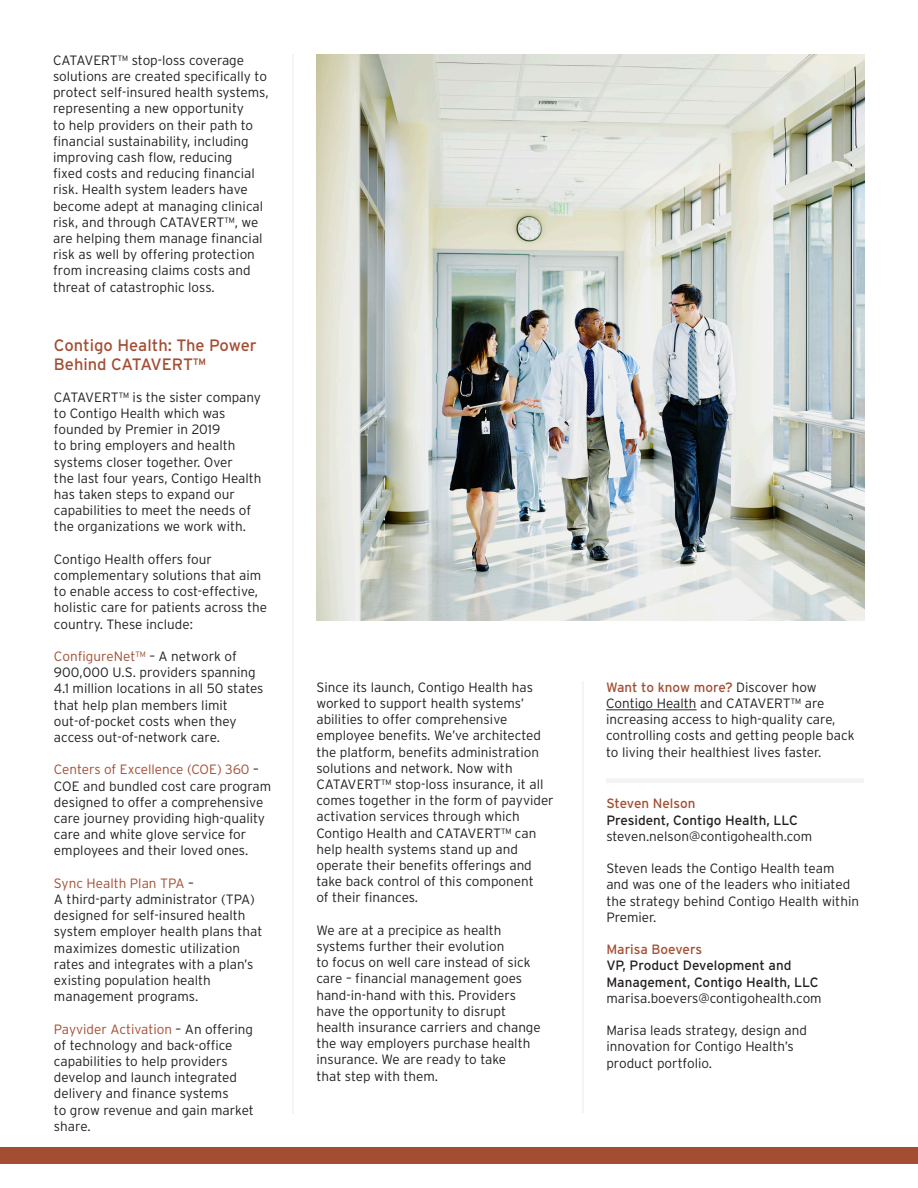
<style>
.page{position:relative;width:918px;height:1188px;background:#fff}
.page>*{position:absolute;margin:0;border:0;box-sizing:border-box;transform-origin:0 0}
.t1{font:16.5px/19.8px "Interstate";color:#a34e33}
.t2{font:300 13.5px/16.2px "Interstate";color:#231f20}
.t3{font:13.5px "Interstate";color:#231f20}
.t4{font:13.5px "Interstate";color:#a34e33}
.s1{color:#a34e33}
.s2{font-weight:300;color:#231f20}
</style>
<div class="page">
<hr style="left:606px;top:710px;width:91px;height:1px;background:#231f20">
<div style="left:0;top:1148px;width:918px;height:16px;background:#a34e33"></div>
<hr style="left:582px;top:681px;width:2px;height:432px;background:#f3f4f4">
<hr style="left:292px;top:54px;width:2px;height:1059px;background:#f3f4f4">
<img style="left:316px;top:54px;width:548px;height:567px">
<div style="left:606px;top:778px;width:258px;height:5px;background:#f3f4f4"></div>
<p class="t2" style="left:53px;top:52px;width:217px">CATAVERT™ stop-loss coverage solutions are created specifically to protect self-insured health systems, representing a new opportunity<br>to help providers on their path to financial sustainability, including improving cash flow, reducing<br>fixed costs and reducing financial risk. Health system leaders have become adept at managing clinical risk, and through CATAVERT™, we are helping them manage financial risk as well by offering protection from increasing claims costs and threat of catastrophic loss.</p>
<p class="t1" style="left:54px;top:335px;width:204px">Contigo Health: The Power<br>Behind CATAVERT™</p>
<p class="t2" style="left:54px;top:389px;width:209px">CATAVERT™ is the sister company to Contigo Health which was founded by Premier in 2019<br>to bring employers and health systems closer together. Over<br>the last four years, Contigo Health has taken steps to expand our capabilities to meet the needs of the organizations we work with.</p>
<p class="t2" style="left:54px;top:551px;width:214px">Contigo Health offers four complementary solutions that aim to enable access to cost-effective, holistic care for patients across the country. These include:</p>
<p class="t2" style="left:54px;top:648px;width:211px"><span class="s1">ConfigureNet™</span> – A network of<br>900,000 U.S. providers spanning<br>4.1 million locations in all 50 states that help plan members limit out-of-pocket costs when they access out-of-network care.</p>
<p class="t2" style="left:54px;top:762px;width:219px"><span class="s1">Centers of Excellence (COE) 360</span> – COE and bundled cost care program designed to offer a comprehensive care journey providing high-quality care and white glove service for employees and their loved ones.</p>
<p class="t2" style="left:54px;top:875px;width:210px"><span class="s1">Sync Health Plan TPA</span> –<br>A third-party administrator (TPA) designed for self-insured health system employer health plans that maximizes domestic utilization rates and integrates with a plan’s existing population health management programs.</p>
<p class="t2" style="left:54px;top:1021px;width:202px"><span class="s1">Payvider Activation</span> – An offering of technology and back-office capabilities to help providers develop and launch integrated delivery and finance systems<br>to grow revenue and gain market share.</p>
<p class="t2" style="left:316px;top:679px;width:218px">Since its launch, Contigo Health has worked to support health systems’</p>
<p class="t2" style="left:316px;top:711px;width:193px">abilities to offer comprehensive</p>
<p class="t2" style="left:316px;top:727px;width:226px">employee benefits. We’ve architected the platform, benefits administration solutions and network. Now with</p>
<p class="t2" style="left:316px;top:776px;width:239px">CATAVERT™ stop-loss insurance, it all comes together in the form of payvider activation services through which</p>
<p class="t2" style="left:316px;top:825px;width:221px">Contigo Health and CATAVERT™ can help health systems stand up and</p>
<p class="t2" style="left:316px;top:857px;width:219px">operate their benefits offerings and take back control of this component</p>
<p class="t2" style="left:316px;top:889px;width:103px">of their finances.</p>
<p class="t2" style="left:316px;top:922px;width:187px">We are at a precipice as health</p>
<p class="t2" style="left:316px;top:938px;width:189px">systems further their evolution</p>
<p class="t2" style="left:316px;top:954px;width:216px">to focus on well care instead of sick</p>
<p class="t2" style="left:316px;top:970px;width:207px">care – financial management goes</p>
<p class="t2" style="left:316px;top:987px;width:201px">hand-in-hand with this. Providers</p>
<p class="t2" style="left:316px;top:1003px;width:191px">have the opportunity to disrupt</p>
<p class="t2" style="left:316px;top:1019px;width:226px">health insurance carriers and change the way employers purchase health</p>
<p class="t2" style="left:316px;top:1051px;width:191px">insurance. We are ready to take</p>
<p class="t2" style="left:316px;top:1068px;width:123px">that step with them.</p>
<p class="t4" style="left:606px;top:680px;width:212px">Want to know more? <span class="s2">Discover how</span></p>
<p class="t2" style="left:606px;top:695px;width:250px">Contigo Health and CATAVERT™ are increasing access to high-quality care, controlling costs and getting people back to living their healthiest lives faster.</p>
<p class="t4" style="left:606px;top:796px;width:91px">Steven Nelson</p>
<p class="t3" style="left:606px;top:812px;width:193px">President, Contigo Health, LLC</p>
<p class="t2" style="left:606px;top:828px;width:207px">steven.nelson@contigohealth.com</p>
<p class="t2" style="left:606px;top:860px;width:254px">Steven leads the Contigo Health team and was one of the leaders who initiated the strategy behind Contigo Health within<br>Premier.</p>
<p class="t4" style="left:606px;top:942px;width:97px">Marisa Boevers</p>
<p class="t3" style="left:606px;top:958px;width:187px">VP, Product Development and</p>
<p class="t3" style="left:606px;top:974px;width:214px">Management, Contigo Health, LLC</p>
<p class="t2" style="left:606px;top:990px;width:217px">marisa.boevers@contigohealth.com</p>
<p class="t2" style="left:606px;top:1022px;width:202px">Marisa leads strategy, design and</p>
<p class="t2" style="left:606px;top:1038px;width:189px">innovation for Contigo Health’s</p>
<p class="t2" style="left:606px;top:1055px;width:107px">product portfolio.</p>
</div>
